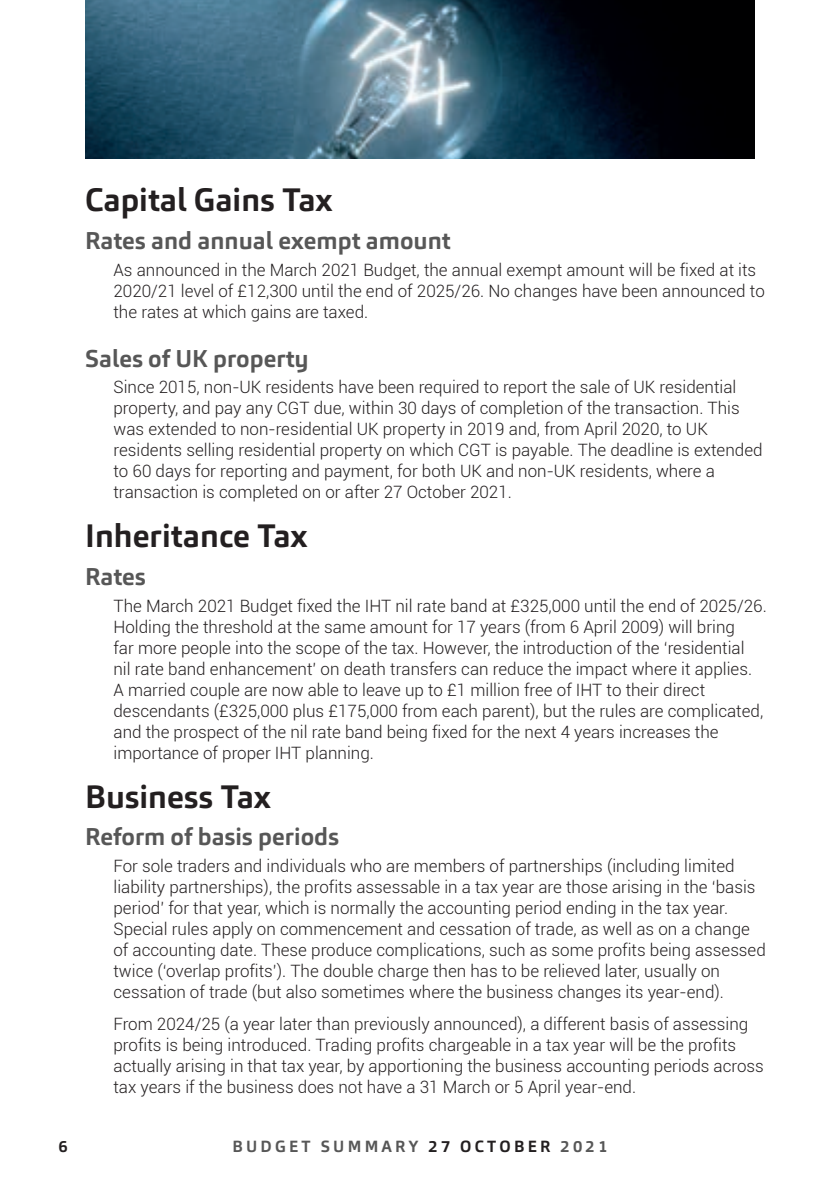
<style>
.page{position:relative;width:840px;height:1191px;background:#fff}
.page>*{position:absolute;margin:0;border:0;box-sizing:border-box;transform-origin:0 0}
.t1{font:700 32px "Carnac";color:#231f20}
.t2{font:700 24px "Carnac";color:#575757}
.t3{font:300 17px/21px "Roboto";color:#231f20}
.t4{font:700 16px "Carnac";letter-spacing:.2em;color:#575757}
.t5{font:700 16px "Carnac";color:#231f20}
.s1{color:#231f20}
</style>
<div class="page">
<img style="left:85px;top:0;width:669px;height:158px">
<h1 class="t1" style="left:85px;top:179px;width:249px">Capital Gains Tax</h1>
<h2 class="t2" style="left:85px;top:225px;width:367px">Rates and annual exempt amount</h2>
<p class="t3" style="left:113px;top:258px;width:652px">As announced in the March 2021 Budget, the annual exempt amount will be fixed at its<br>2020/21 level of £12,300 until the end of 2025/26. No changes have been announced to the rates at which gains are taxed.</p>
<h2 class="t2" style="left:85px;top:343px;width:225px">Sales of UK property</h2>
<p class="t3" style="left:113px;top:376px;width:650px">Since 2015, non-UK residents have been required to report the sale of UK residential property, and pay any CGT due, within 30 days of completion of the transaction. This was extended to non-residential UK property in 2019 and, from April 2020, to UK residents selling residential property on which CGT is payable. The deadline is extended to 60 days for reporting and payment, for both UK and non-UK residents, where a transaction is completed on or after 27 October 2021.</p>
<h1 class="t1" style="left:85px;top:515px;width:224px">Inheritance Tax</h1>
<h2 class="t2" style="left:85px;top:561px;width:62px">Rates</h2>
<p class="t3" style="left:113px;top:594px;width:654px">The March 2021 Budget fixed the IHT nil rate band at £325,000 until the end of 2025/26.<br>Holding the threshold at the same amount for 17 years (from 6 April 2009) will bring<br>far more people into the scope of the tax. However, the introduction of the ‘residential<br>nil rate band enhancement’ on death transfers can reduce the impact where it applies.<br>A married couple are now able to leave up to £1 million free of IHT to their direct descendants (£325,000 plus £175,000 from each parent), but the rules are complicated, and the prospect of the nil rate band being fixed for the next 4 years increases the importance of proper IHT planning.</p>
<h1 class="t1" style="left:85px;top:776px;width:188px">Business Tax</h1>
<h2 class="t2" style="left:85px;top:821px;width:255px">Reform of basis periods</h2>
<p class="t3" style="left:113px;top:855px;width:653px">For sole traders and individuals who are members of partnerships (including limited liability partnerships), the profits assessable in a tax year are those arising in the ‘basis period’ for that year, which is normally the accounting period ending in the tax year.<br>Special rules apply on commencement and cessation of trade, as well as on a change of accounting date. These produce complications, such as some profits being assessed twice (‘overlap profits’). The double charge then has to be relieved later, usually on cessation of trade (but also sometimes where the business changes its year-end).</p>
<p class="t3" style="left:113px;top:1013px;width:651px">From 2024/25 (a year later than previously announced), a different basis of assessing profits is being introduced. Trading profits chargeable in a tax year will be the profits actually arising in that tax year, by apportioning the business accounting periods across tax years if the business does not have a 31 March or 5 April year-end.</p>
<p class="t5" style="left:59px;top:1136px;width:11px">6</p>
<p class="t4" style="left:232px;top:1136px;width:376px">BUDGET SUMMARY <span class="s1">27 OCTOBER</span> 2021</p>
</div>
